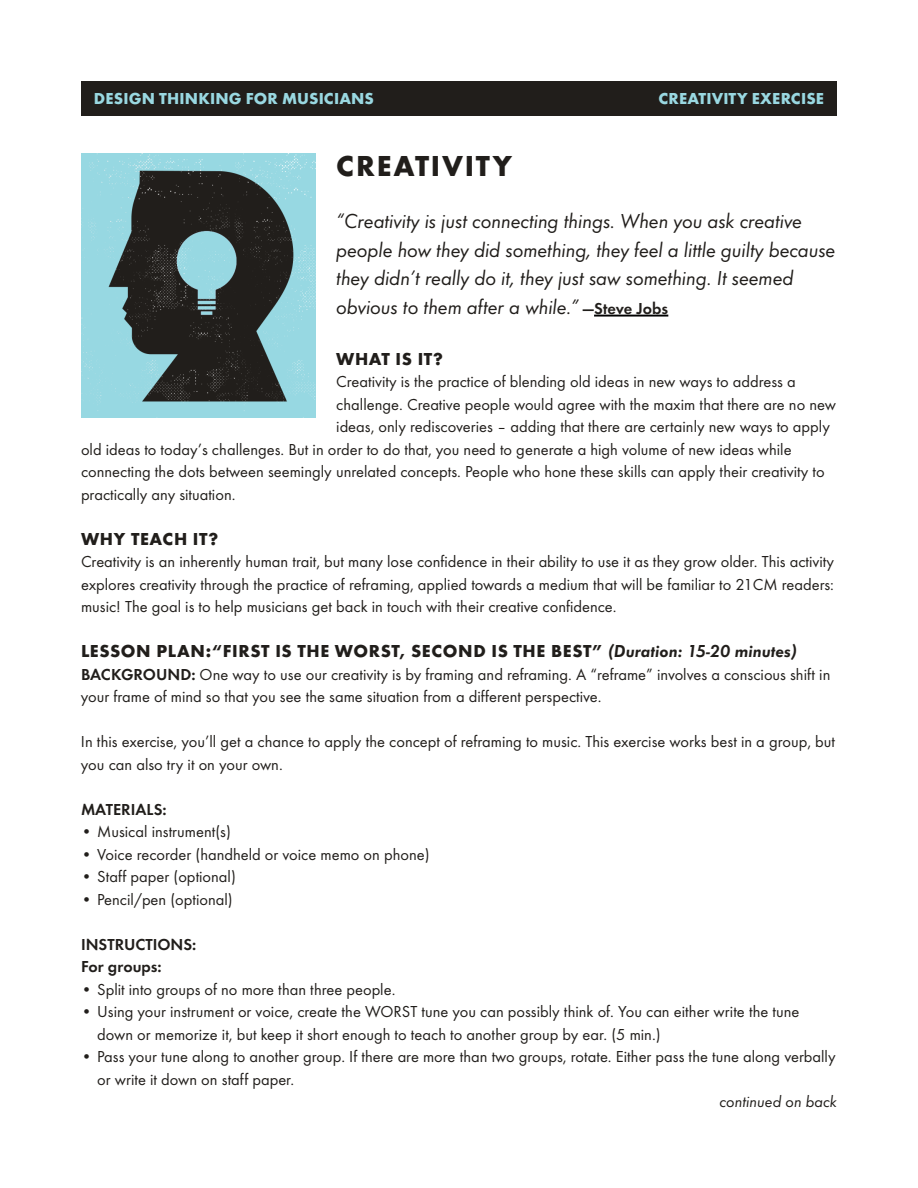
<style>
.page{position:relative;width:918px;height:1188px;background:#fff}
.page>*{position:absolute;margin:0;border:0;box-sizing:border-box;transform-origin:0 0}
.t1{font:800 30px "Function LH";letter-spacing:.055em;color:#211e1b}
.t2{font:italic 21px/28.5px "Function";letter-spacing:-.005em;color:#211e1b}
.t3{font:800 18px "Function LH";letter-spacing:.035em;color:#211e1b}
.t4{font:16.5px/22.5px "Function";color:#211e1b}
.t5{font:800 16.5px "Function LH";letter-spacing:.01em;color:#99d8e1}
.t6{font:700 16.5px/22.5px "Function";color:#211e1b}
.t7{font:italic 16.5px "Function";color:#211e1b}
.s1{font-weight:700;font-style:normal;font-size:16.5px}
.s2{font-family:"Function";font-weight:700;font-style:italic}
.s3{font-weight:700}
</style>
<div class="page">
<hr style="left:594px;top:315px;width:74px;height:2px;background:#000">
<div style="left:81px;top:81px;width:756px;height:35px;background:#211e1b"></div>
<img style="left:81px;top:153px;width:235px;height:264px">
<p class="t5" style="left:94px;top:89px;width:282px">DESIGN THINKING FOR MUSICIANS</p>
<p class="t5" style="left:658px;top:89px;width:167px">CREATIVITY EXERCISE</p>
<h1 class="t1" style="left:336px;top:148px;width:177px">CREATIVITY</h1>
<p class="t2" style="left:336px;top:207px;width:501px">“Creativity is just connecting things. When you ask creative people how they did something, they feel a little guilty because they didn’t really do it, they just saw something. It seemed obvious to them after a while.” <span class="s1">—Steve Jobs</span></p>
<p class="t3" style="left:336px;top:348px;width:108px">WHAT IS IT?</p>
<p class="t4" style="left:336px;top:371px;width:461px">Creativity is the practice of blending old ideas in new ways to address a</p>
<p class="t4" style="left:336px;top:393px;width:501px">challenge. Creative people would agree with the maxim that there are no new</p>
<p class="t4" style="left:336px;top:416px;width:495px">ideas, only rediscoveries – adding that there are certainly new ways to apply</p>
<p class="t4" style="left:81px;top:438px;width:712px">old ideas to today’s challenges. But in order to do that, you need to generate a high volume of new ideas while</p>
<p class="t4" style="left:81px;top:461px;width:745px">connecting the dots between seemingly unrelated concepts. People who hone these skills can apply their creativity to</p>
<p class="t4" style="left:81px;top:483px;width:156px">practically any situation.</p>
<p class="t3" style="left:81px;top:528px;width:139px">WHY TEACH IT?</p>
<p class="t4" style="left:81px;top:551px;width:755px;text-align:justify">Creativity is an inherently human trait, but many lose confidence in their ability to use it as they grow older. This activity explores creativity through the practice of reframing, applied towards a medium that will be familiar to 21CM readers: music! The goal is to help musicians get back in touch with their creative confidence.</p>
<p class="t3" style="left:81px;top:641px;width:717px">LESSON PLAN:“FIRST IS THE WORST, SECOND IS THE BEST” <span class="s2">(Duration: 15-20 minutes)</span></p>
<p class="t4" style="left:81px;top:663px;width:751px"><span class="s3">BACKGROUND:</span> One way to use our creativity is by framing and reframing. A “reframe” involves a conscious shift in your frame of mind so that you see the same situation from a different perspective.</p>
<p class="t4" style="left:81px;top:731px;width:756px">In this exercise, you’ll get a chance to apply the concept of reframing to music. This exercise works best in a group, but you can also try it on your own.</p>
<p class="t6" style="left:81px;top:798px;width:87px">MATERIALS:</p>
<p class="t4" style="left:81px;top:821px;width:151px">• Musical instrument(s)</p>
<p class="t4" style="left:81px;top:843px;width:350px">• Voice recorder (handheld or voice memo on phone)</p>
<p class="t4" style="left:81px;top:866px;width:156px">• Staff paper (optional)</p>
<p class="t4" style="left:81px;top:888px;width:153px">• Pencil/pen (optional)</p>
<p class="t6" style="left:81px;top:933px;width:117px">INSTRUCTIONS:<br>For groups:</p>
<p class="t4" style="left:81px;top:978px;width:316px">• Split into groups of no more than three people.</p>
<p class="t4" style="left:97px;top:1001px;width:704px;text-indent:-16px">• Using your instrument or voice, create the WORST tune you can possibly think of. You can either write the tune down or memorize it, but keep it short enough to teach to another group by ear. (5 min.)</p>
<p class="t4" style="left:97px;top:1046px;width:740px;text-indent:-16px">• Pass your tune along to another group. If there are more than two groups, rotate. Either pass the tune along verbally or write it down on staff paper.</p>
<p class="t7" style="left:720px;top:1092px;width:119px">continued on back</p>
</div>
